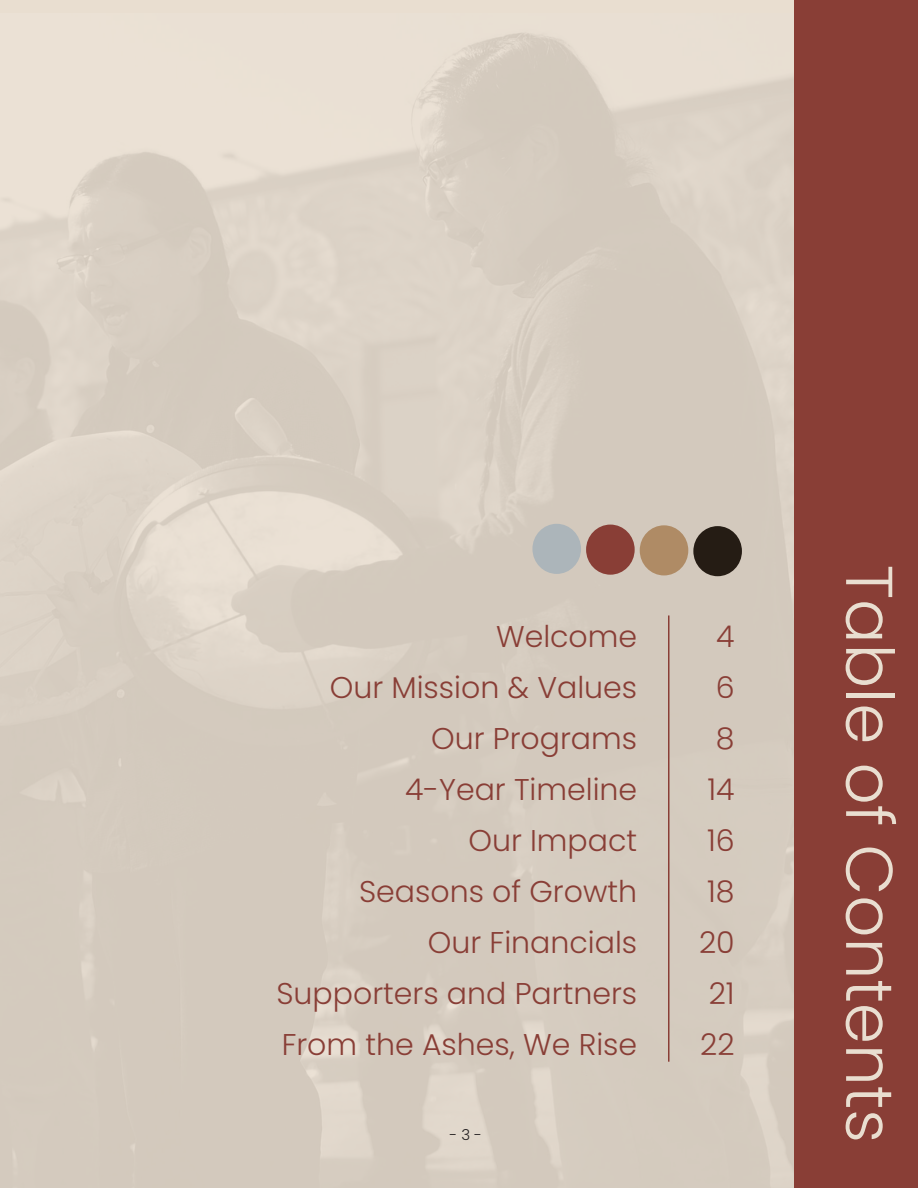
<style>
.page{position:relative;width:918px;height:1188px;background:#fff}
.page>*{position:absolute;margin:0;border:0;box-sizing:border-box;transform-origin:0 0}
.t1{font:300 66px "Poppins";color:#e9ded0}
.t2{font:300 30px "Poppins";color:#893e36}
.t3{font:300 15px "Poppins";color:#231f20}
</style>
<div class="page">
<img style="left:0;top:14px;width:795px;height:1174px">
<div style="left:795px;top:0;width:123px;height:1188px;background:#893e36"></div>
<div style="left:532px;top:524px;width:49px;height:50px;background:#acb5ba;border-radius:50%"></div>
<div style="left:586px;top:525px;width:49px;height:50px;background:#893e36;border-radius:50%"></div>
<div style="left:640px;top:525px;width:48px;height:50px;background:#af8b65;border-radius:50%"></div>
<div style="left:693px;top:526px;width:49px;height:50px;background:#251c14;border-radius:50%"></div>
<hr style="left:668px;top:615px;width:2px;height:447px;background:#893e36">
<p class="t2" style="left:496px;top:619px;width:143px">Welcome</p>
<p class="t2" style="left:330px;top:670px;width:309px">Our Mission &amp; Values</p>
<p class="t2" style="left:431px;top:721px;width:208px">Our Programs</p>
<p class="t2" style="left:405px;top:772px;width:234px">4-Year Timeline</p>
<p class="t2" style="left:468px;top:823px;width:170px">Our Impact</p>
<p class="t2" style="left:359px;top:874px;width:280px">Seasons of Growth</p>
<p class="t2" style="left:428px;top:925px;width:211px">Our Financials</p>
<p class="t2" style="left:276px;top:976px;width:362px">Supporters and Partners</p>
<p class="t2" style="left:282px;top:1027px;width:357px">From the Ashes, We Rise</p>
<p class="t3" style="left:449px;top:1126px;width:34px">- 3 -</p>
<p class="t2" style="left:716px;top:619px;width:20px">4</p>
<p class="t2" style="left:716px;top:670px;width:20px">6</p>
<p class="t2" style="left:716px;top:721px;width:20px">8</p>
<p class="t2" style="left:707px;top:772px;width:29px">14</p>
<p class="t2" style="left:707px;top:823px;width:29px">16</p>
<p class="t2" style="left:707px;top:874px;width:29px">18</p>
<p class="t2" style="left:699px;top:925px;width:37px">20</p>
<p class="t2" style="left:709px;top:976px;width:27px">21</p>
<p class="t2" style="left:700px;top:1027px;width:36px">22</p>
<p class="t1" style="left:908px;top:565px;width:580px;rotate:90deg">Table of Contents</p>
</div>
